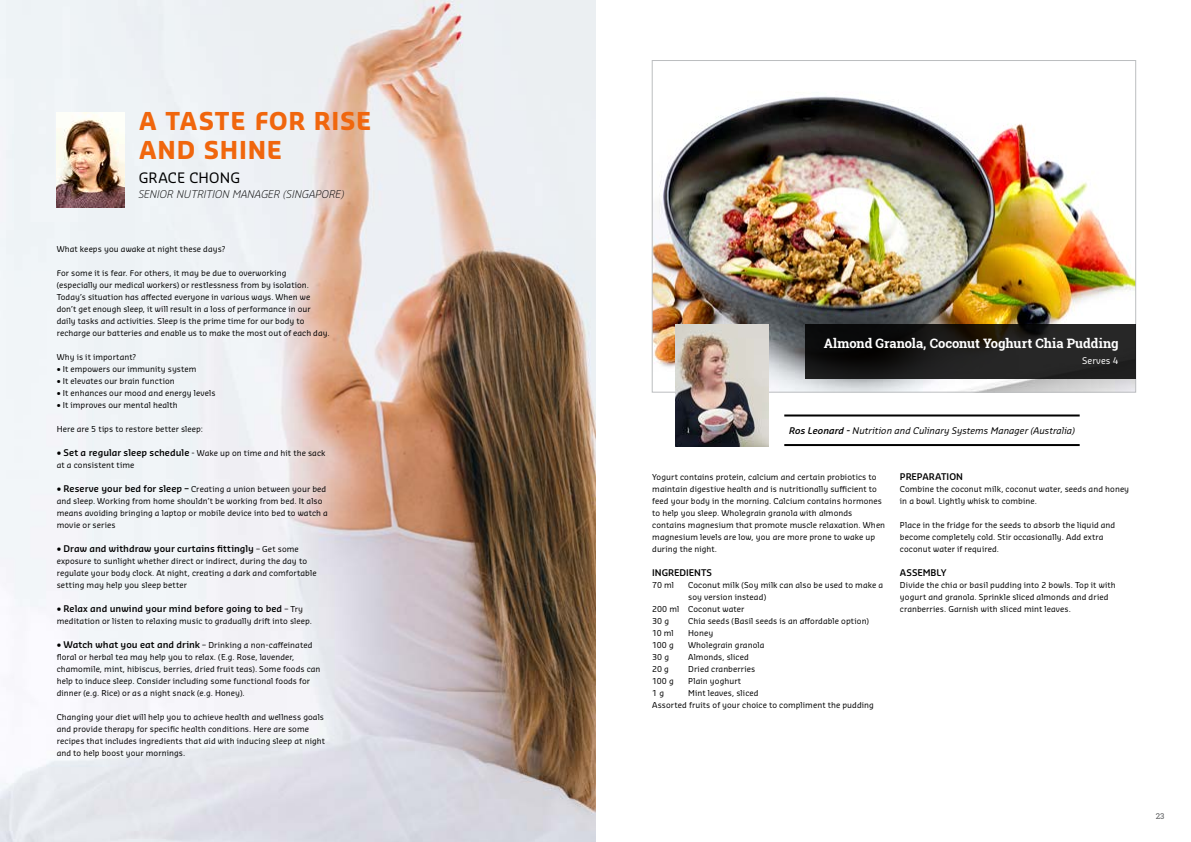
<style>
.page{position:relative;width:1191px;height:842px;background:#fff}
.page>*{position:absolute;margin:0;border:0;box-sizing:border-box;transform-origin:0 0}
.t1{font:700 24.1px/28.9px "Sansa Pro";letter-spacing:.035em;color:#f0660d}
.t2{font:14.1px "Sansa Pro";letter-spacing:.01em;color:#000}
.t3{font:700 13px "Roboto Slab";letter-spacing:-.005em;color:#fff}
.t4{font:italic 300 10.4px "Sansa Pro";letter-spacing:.015em;color:#000}
.t5{font:600 9px "Sansa Pro";letter-spacing:.005em;color:#000}
.t6{font:italic 9px "Sansa Pro";color:#000}
.t7{font:9px "Sansa Pro";letter-spacing:.01em;color:#fff}
.t8{font:8px/12px "Sansa Pro";letter-spacing:.01em;color:#000}
.t9{font:8px "Roboto Slab";color:#58595b}
.s1{font-weight:600;font-size:9px}
.s2{font-weight:400;font-size:8px}
.s3{font-weight:600}
</style>
<div class="page">
<img style="left:0;top:0;width:595px;height:842px">
<img style="left:57px;top:113px;width:68px;height:95px">
<img style="left:654px;top:96px;width:479px;height:294px">
<svg style="left:805px;top:324px;width:330px;height:55px;background:#1a1a19"></svg>
<img style="left:675px;top:324px;width:94px;height:122px">
<hr style="left:784px;top:414px;width:295px;height:2px;background:#000">
<hr style="left:784px;top:444px;width:295px;height:2px;background:#000">
<h1 class="t1" style="left:139px;top:106px;width:234px">A TASTE FOR RISE<br>AND SHINE</h1>
<h2 class="t2" style="left:139px;top:169px;width:103px">GRACE CHONG</h2>
<h3 class="t4" style="left:139px;top:187px;width:207px">SENIOR NUTRITION MANAGER (SINGAPORE)</h3>
<p class="t8" style="left:57px;top:243px;width:170px">What keeps you awake at night these days?</p>
<p class="t8" style="left:57px;top:267px;width:275px">For some it is fear. For others, it may be due to overworking<br>(especially our medical workers) or restlessness from by isolation.<br>Today’s situation has affected everyone in various ways. When we don’t get enough sleep, it will result in a loss of performance in our daily tasks and activities. Sleep is the prime time for our body to recharge our batteries and enable us to make the most out of each day.</p>
<p class="t8" style="left:57px;top:351px;width:81px">Why is it important?</p>
<p class="t8" style="left:57px;top:363px;width:141px">• It empowers our immunity system</p>
<p class="t8" style="left:57px;top:375px;width:120px">• It elevates our brain function</p>
<p class="t8" style="left:57px;top:387px;width:160px">• It enhances our mood and energy levels</p>
<p class="t8" style="left:57px;top:399px;width:122px">• It improves our mental health</p>
<p class="t8" style="left:57px;top:423px;width:148px">Here are 5 tips to restore better sleep:</p>
<p class="t8" style="left:57px;top:447px;width:270px"><span class="s1">• Set a regular sleep schedule</span> - Wake up on time and hit the sack at a consistent time</p>
<p class="t8" style="left:57px;top:483px;width:273px"><span class="s1">• Reserve your bed for sleep –</span> Creating a union between your bed and sleep. Working from home shouldn’t be working from bed. It also means avoiding bringing a laptop or mobile device into bed to watch a movie or series</p>
<p class="t5" style="left:57px;top:543px;width:244px">• Draw and withdraw your curtains fittingly <span class="s2">– Get some</span></p>
<p class="t8" style="left:57px;top:555px;width:261px">exposure to sunlight whether direct or indirect, during the day to regulate your body clock. At night, creating a dark and comfortable setting may help you sleep better</p>
<p class="t5" style="left:57px;top:603px;width:248px">• Relax and unwind your mind before going to bed <span class="s2">– Try</span></p>
<p class="t8" style="left:57px;top:615px;width:257px">meditation or listen to relaxing music to gradually drift into sleep.</p>
<p class="t8" style="left:57px;top:639px;width:265px"><span class="s1">• Watch what you eat and drink</span> – Drinking a non-caffeinated floral or herbal tea may help you to relax. (E.g. Rose, lavender, chamomile, mint, hibiscus, berries, dried fruit teas). Some foods can help to induce sleep. Consider including some functional foods for dinner (e.g. Rice) or as a night snack (e.g. Honey).</p>
<p class="t8" style="left:57px;top:711px;width:270px">Changing your diet will help you to achieve health and wellness goals and provide therapy for specific health conditions. Here are some recipes that includes ingredients that aid with inducing sleep at night and to help boost your mornings.</p>
<h3 class="t3" style="left:823px;top:334px;width:296px">Almond Granola, Coconut Yoghurt Chia Pudding</h3>
<p class="t7" style="left:1082px;top:355px;width:38px">Serves 4</p>
<p class="t6" style="left:789px;top:424px;width:287px"><span class="s3">Ros Leonard -</span> Nutrition and Culinary Systems Manager (Australia)</p>
<p class="t8" style="left:652px;top:471px;width:234px">Yogurt contains protein, calcium and certain probiotics to maintain digestive health and is nutritionally sufficient to feed your body in the morning. Calcium contains hormones to help you sleep. Wholegrain granola with almonds contains magnesium that promote muscle relaxation. When magnesium levels are low, you are more prone to wake up during the night.</p>
<p class="t5" style="left:652px;top:567px;width:61px">INGREDIENTS</p>
<p class="t8" style="left:652px;top:579px;width:23px">70 ml</p>
<p class="t8" style="left:688px;top:579px;width:196px">Coconut milk (Soy milk can also be used to make a</p>
<p class="t8" style="left:688px;top:591px;width:80px">soy version instead)</p>
<p class="t8" style="left:652px;top:603px;width:94px">200 ml Coconut water</p>
<p class="t8" style="left:652px;top:615px;width:18px">30 g</p>
<p class="t8" style="left:688px;top:615px;width:182px">Chia seeds (Basil seeds is an affordable option)</p>
<p class="t8" style="left:652px;top:627px;width:23px">10 ml</p>
<p class="t8" style="left:688px;top:627px;width:26px">Honey</p>
<p class="t8" style="left:652px;top:639px;width:23px">100 g</p>
<p class="t8" style="left:688px;top:639px;width:78px">Wholegrain granola</p>
<p class="t8" style="left:652px;top:651px;width:18px">30 g</p>
<p class="t8" style="left:688px;top:651px;width:62px">Almonds, sliced</p>
<p class="t8" style="left:652px;top:663px;width:18px">20 g</p>
<p class="t8" style="left:688px;top:663px;width:69px">Dried cranberries</p>
<p class="t8" style="left:652px;top:675px;width:23px">100 g</p>
<p class="t8" style="left:688px;top:675px;width:54px">Plain yoghurt</p>
<p class="t8" style="left:652px;top:687px;width:13px">1 g</p>
<p class="t8" style="left:652px;top:687px;width:223px;text-indent:36px">Mint leaves, sliced<br>Assorted fruits of your choice to compliment the pudding</p>
<p class="t5" style="left:900px;top:471px;width:64px">PREPARATION</p>
<p class="t8" style="left:900px;top:483px;width:231px">Combine the coconut milk, coconut water, seeds and honey in a bowl. Lightly whisk to combine.</p>
<p class="t8" style="left:900px;top:519px;width:217px">Place in the fridge for the seeds to absorb the liquid and become completely cold. Stir occasionally. Add extra coconut water if required.</p>
<p class="t5" style="left:900px;top:567px;width:48px">ASSEMBLY</p>
<p class="t8" style="left:900px;top:579px;width:217px">Divide the chia or basil pudding into 2 bowls. Top it with yogurt and granola. Sprinkle sliced almonds and dried cranberries. Garnish with sliced mint leaves.</p>
<p class="t9" style="left:1155px;top:810px;width:10px">23</p>
</div>
